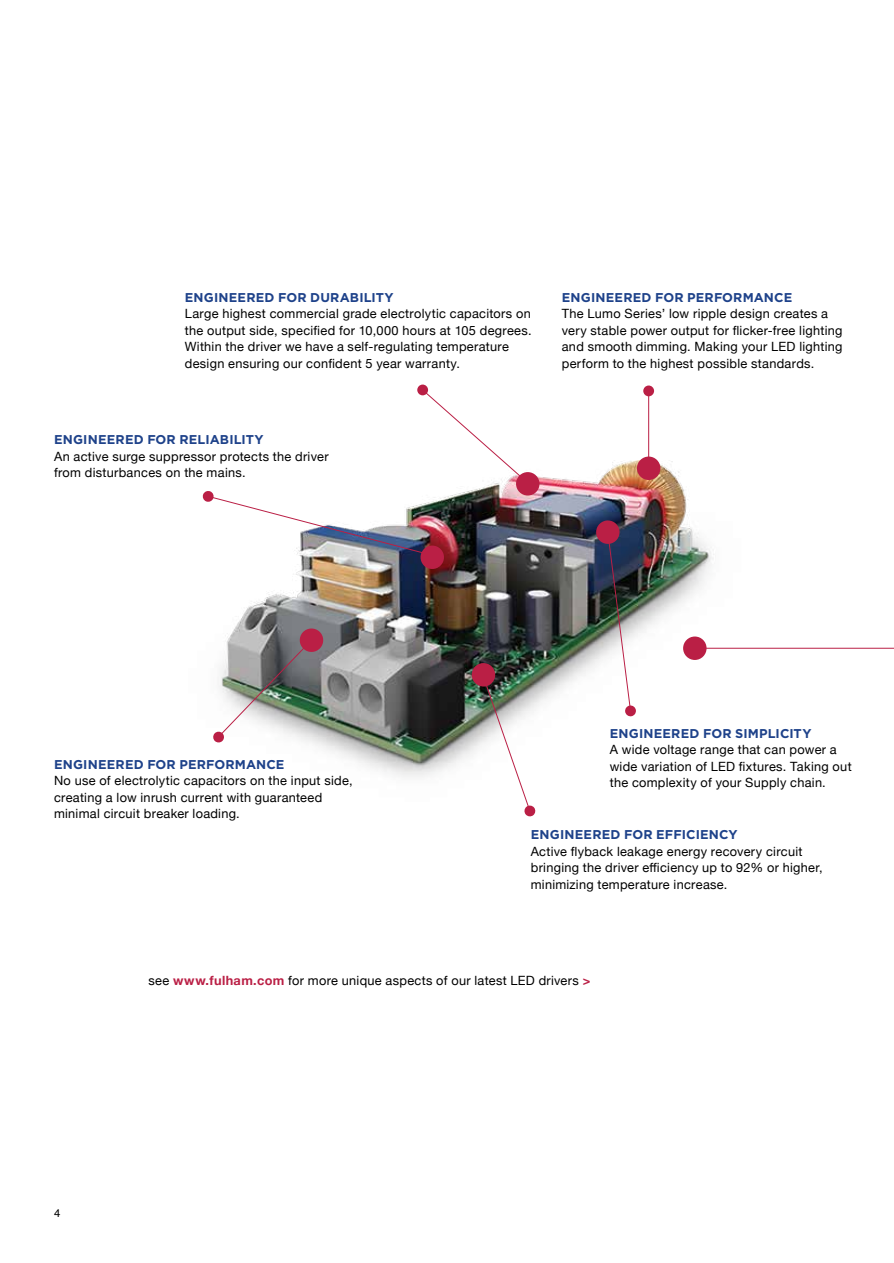
<style>
.page{position:relative;width:894px;height:1263px;background:#fff}
.page>*{position:absolute;margin:0;border:0;box-sizing:border-box;transform-origin:0 0}
.t1{font:12.75px/16.5px "Helvetica Neue";letter-spacing:.025em;color:#000}
.t2{font:700 12.75px "Gotham";letter-spacing:.01em;color:#1e428a}
.t3{font:11.25px "Helvetica";color:#000}
.s1{font-weight:700;color:#ba1f45}
</style>
<div class="page">
<img style="left:235px;top:461px;width:479px;height:316px">
<div style="left:682px;top:636px;width:24px;height:24px;background:#ba1f45;border-radius:50%"></div>
<svg style="left:693px;top:618px;width:200px;height:31px"></svg>
<div style="left:643px;top:385px;width:10px;height:11px;background:#ba1f45;border-radius:50%"></div>
<hr style="left:648px;top:391px;width:1px;height:79px;background:#ba1f45">
<div style="left:636px;top:456px;width:24px;height:24px;background:#ba1f45;border-radius:50%"></div>
<div style="left:417px;top:384px;width:11px;height:11px;background:#ba1f45;border-radius:50%"></div>
<svg style="left:421px;top:389px;width:107px;height:95px"></svg>
<div style="left:516px;top:472px;width:23px;height:23px;background:#ba1f45;border-radius:50%"></div>
<svg style="left:624px;top:705px;width:12px;height:11px"></svg>
<img style="left:595px;top:519px;width:36px;height:192px">
<img style="left:470px;top:661px;width:65px;height:156px">
<svg style="left:213px;top:627px;width:111px;height:116px"></svg>
<img style="left:202px;top:490px;width:243px;height:80px">
<p class="t2" style="left:185px;top:289px;width:210px">ENGINEERED FOR DURABILITY</p>
<p class="t1" style="left:185px;top:306px;width:348px">Large highest commercial grade electrolytic capacitors on the output side, specified for 10,000 hours at 105 degrees.<br>Within the driver we have a self-regulating temperature design ensuring our confident 5 year warranty.</p>
<p class="t2" style="left:54px;top:431px;width:211px">ENGINEERED FOR RELIABILITY</p>
<p class="t1" style="left:54px;top:448px;width:276px">An active surge suppressor protects the driver from disturbances on the mains.</p>
<p class="t2" style="left:561px;top:289px;width:232px">ENGINEERED FOR PERFORMANCE</p>
<p class="t1" style="left:561px;top:306px;width:282px">The Lumo Series’ low ripple design creates a very stable power output for flicker-free lighting and smooth dimming. Making your LED lighting perform to the highest possible standards.</p>
<p class="t2" style="left:54px;top:756px;width:232px">ENGINEERED FOR PERFORMANCE</p>
<p class="t1" style="left:54px;top:773px;width:300px">No use of electrolytic capacitors on the input side, creating a low inrush current with guaranteed minimal circuit breaker loading.</p>
<p class="t2" style="left:609px;top:725px;width:203px">ENGINEERED FOR SIMPLICITY</p>
<p class="t1" style="left:609px;top:742px;width:243px">A wide voltage range that can power a wide variation of LED fixtures. Taking out the complexity of your Supply chain.</p>
<p class="t2" style="left:530px;top:826px;width:208px">ENGINEERED FOR EFFICIENCY</p>
<p class="t1" style="left:530px;top:843px;width:293px">Active flyback leakage energy recovery circuit bringing the driver efficiency up to 92% or higher, minimizing temperature increase.</p>
<p class="t3" style="left:54px;top:1204px;width:8px">4</p>
<p class="t1" style="left:148px;top:972px;width:443px">see <span class="s1">www.fulham.com</span> for more unique aspects of our latest LED drivers <span class="s1">&gt;</span></p>
</div>
